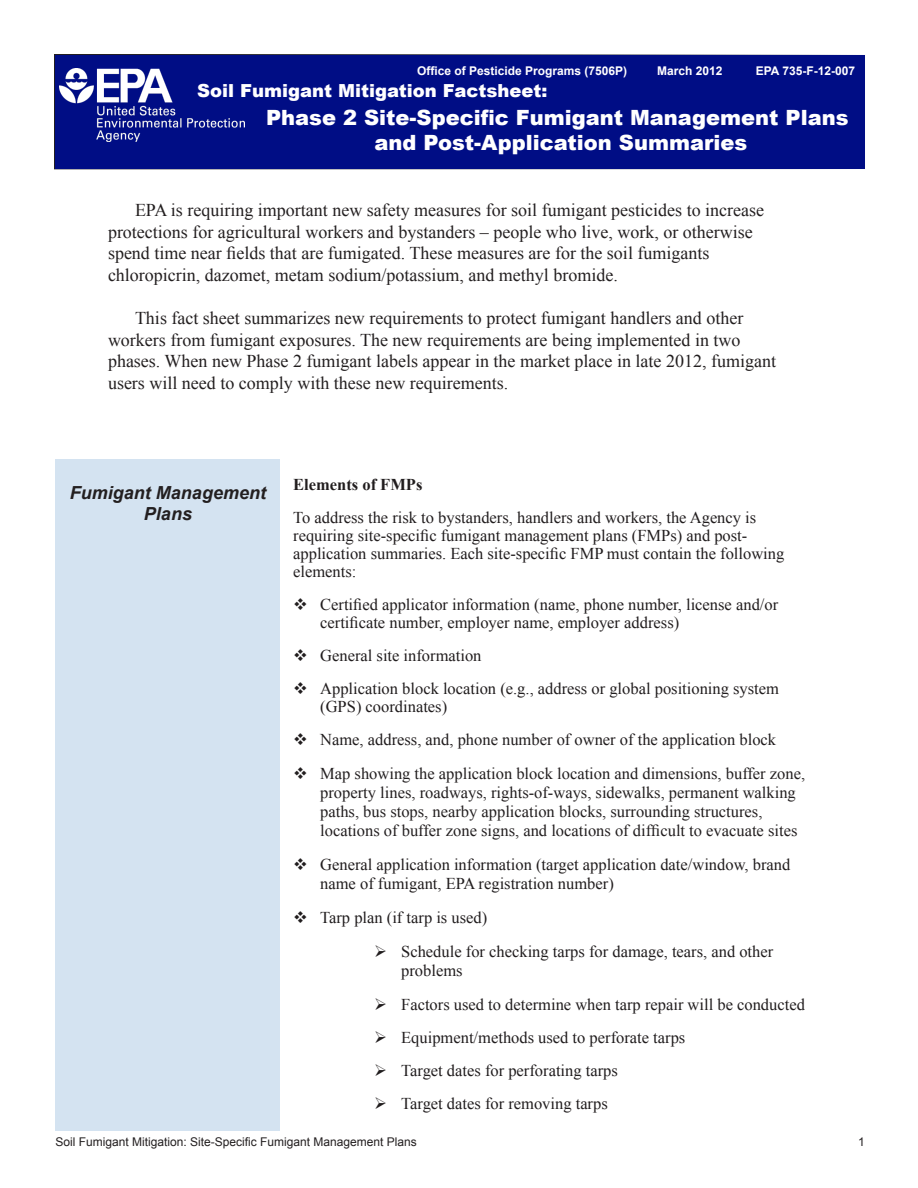
<style>
.page{position:relative;width:918px;height:1188px;background:#fff}
.page>*{position:absolute;margin:0;border:0;box-sizing:border-box;transform-origin:0 0}
.t1{font:900 21px "Arial";color:#fff}
.t2{font:18px/21.6px "Times New Roman";color:#231f20}
.t3{font:900 18px "Arial";color:#fff}
.t4{font:italic 700 18px/21.6px "Arial";color:#231f20;text-align:center}
.List_Paragraph{font:16.5px/18.9px "Times New Roman";color:#211d1e}
.List_Paragraph-2{font:16.5px/19px "Times New Roman";color:#231f20}
.Pa2{font:16.5px/18.1px "Times New Roman";color:#211d1e}
.Pa5{font:16.5px/18.1px "Times New Roman";color:#211d1e}
.Pa4{font:16.5px/18px "Times New Roman";color:#211d1e}
.Pa2-2{font:700 16.5px "Times New Roman";color:#211d1e}
.t5{font:12px "Arial";color:#231f20}
.t6{font:700 12px "Arial";color:#fff}
.s1{color:#231f20}
</style>
<div class="page">
<div style="left:54px;top:54px;width:812px;height:115px;background:#000d85"></div>
<img style="left:59px;top:68px;width:186px;height:73px">
<div style="left:56px;top:459px;width:224px;height:672px;background:#d4e3f1"></div>
<p class="t6" style="left:417px;top:62px;width:212px">Office of Pesticide Programs (7506P)</p>
<p class="t6" style="left:657px;top:62px;width:67px">March 2012</p>
<p class="t6" style="left:756px;top:62px;width:101px">EPA 735-F-12-007</p>
<p class="t3" style="left:197px;top:77px;width:352px">Soil Fumigant Mitigation Factsheet:</p>
<p class="t1" style="left:266px;top:102px;width:584px">Phase 2 Site-Specific Fumigant Management Plans</p>
<p class="t1" style="left:374px;top:127px;width:374px">and Post-Application Summaries</p>
<p class="t2" style="left:108px;top:199px;width:658px;text-indent:27px">EPA is requiring important new safety measures for soil fumigant pesticides to increase protections for agricultural workers and bystanders – people who live, work, or otherwise spend time near fields that are fumigated. These measures are for the soil fumigants chloropicrin, dazomet, metam sodium/potassium, and methyl bromide.</p>
<p class="t2" style="left:108px;top:307px;width:670px;text-indent:27px">This fact sheet summarizes new requirements to protect fumigant handlers and other workers from fumigant exposures. The new requirements are being implemented in two phases. When new Phase 2 fumigant labels appear in the market place in late 2012, fumigant users will need to comply with these new requirements.</p>
<p class="t4" style="left:70px;top:482px;width:198px">Fumigant Management<br>Plans</p>
<p class="Pa2-2" style="left:293px;top:473px;width:131px">Elements of FMPs</p>
<p class="Pa2" style="left:293px;top:508px;width:493px">To address the risk to bystanders, handlers and workers, the Agency is requiring site-specific fumigant management plans (FMPs) and post&shy;application summaries. Each site-specific FMP must contain the following elements:</p>
<p class="Pa4" style="left:320px;top:595px;width:460px;text-indent:-27px"><span class="s1">❖</span> Certified applicator information (name, phone number, license and/or certificate number, employer name, employer address)</p>
<p class="Pa4" style="left:293px;top:646px;width:190px">❖ General site information</p>
<p class="Pa5" style="left:320px;top:679px;width:460px;text-indent:-27px">❖ Application block location (e.g., address or global positioning system (GPS) coordinates)</p>
<p class="Pa5" style="left:293px;top:730px;width:484px">❖ Name, address, and, phone number of owner of the application block</p>
<p class="List_Paragraph-2" style="left:320px;top:764px;width:486px;text-indent:-27px">❖ Map showing the application block location and dimensions, buffer zone, property lines, roadways, rights-of-ways, sidewalks, permanent walking paths, bus stops, nearby application blocks, surrounding structures, locations of buffer zone signs, and locations of difficult to evacuate sites</p>
<p class="List_Paragraph" style="left:320px;top:855px;width:472px;text-indent:-27px">❖ General application information (target application date/window, brand name of fumigant, EPA registration number)</p>
<p class="List_Paragraph" style="left:293px;top:908px;width:196px">❖ Tarp plan (if tarp is used)</p>
<p class="List_Paragraph" style="left:401px;top:942px;width:374px;text-indent:-27px">➢ Schedule for checking tarps for damage, tears, and other problems</p>
<p class="List_Paragraph" style="left:374px;top:995px;width:432px">➢ Factors used to determine when tarp repair will be conducted</p>
<p class="List_Paragraph" style="left:374px;top:1028px;width:313px">➢ Equipment/methods used to perforate tarps</p>
<p class="List_Paragraph" style="left:374px;top:1061px;width:245px">➢ Target dates for perforating tarps</p>
<p class="List_Paragraph" style="left:374px;top:1094px;width:235px">➢ Target dates for removing tarps</p>
<p class="t5" style="left:56px;top:1134px;width:363px">Soil Fumigant Mitigation: Site-Specific Fumigant Management Plans</p>
<p class="t5" style="left:858px;top:1134px;width:8px">1</p>
</div>
